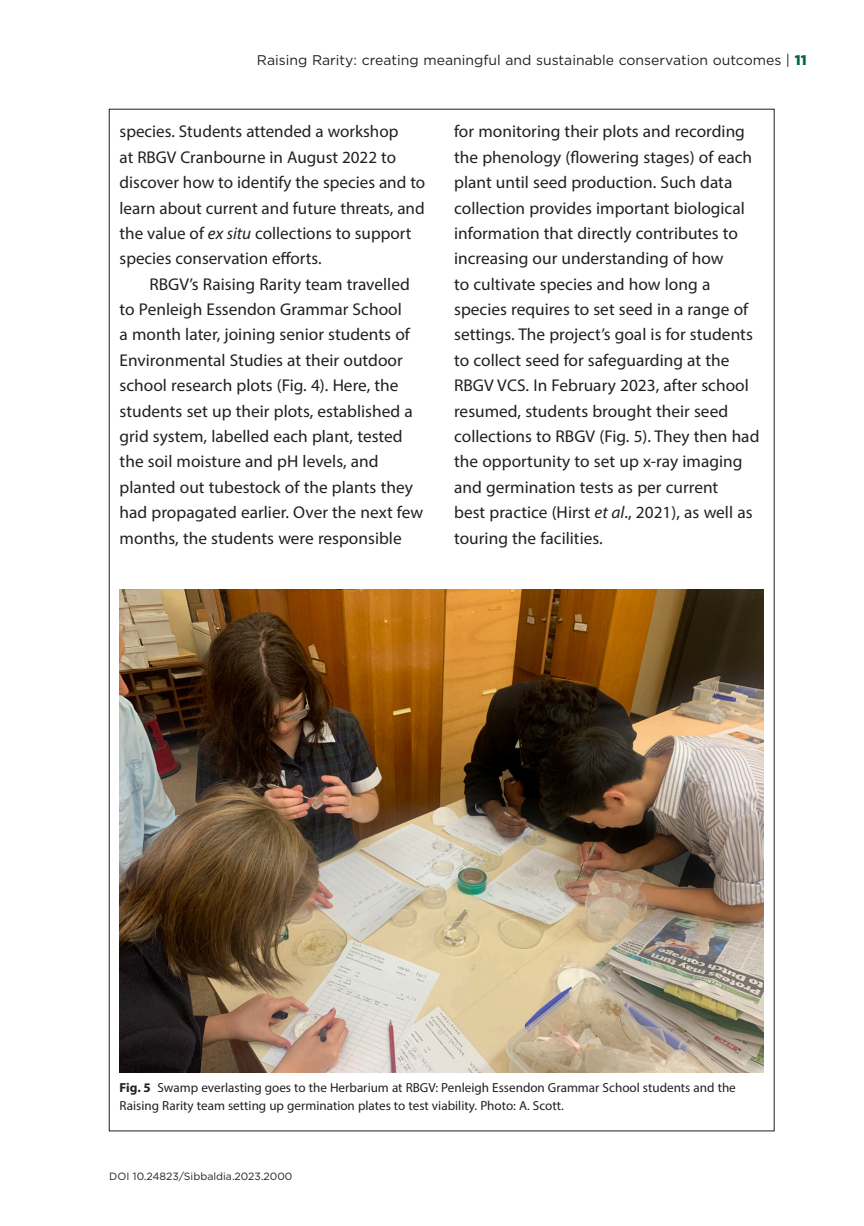
<style>
.page{position:relative;width:864px;height:1226px;background:#fff}
.page>*{position:absolute;margin:0;border:0;box-sizing:border-box;transform-origin:0 0}
.text_indent{font:17.15px/25.4px "Myriad Pro";color:#231f20}
.t1{font:14px "Gotham";color:#231f20}
.captions{font:13.12px/17.5px "Myriad Pro";color:#231f20}
.t2{font:10.5px "Gotham";color:#231f20}
.s1{font-weight:900;color:#01674d}
.s2{font-style:italic}
.s3{font-weight:700}
</style>
<div class="page">
<img style="left:119px;top:589px;width:644px;height:483px">
<p class="t1" style="left:257px;top:51px;width:551px">Raising Rarity: creating meaningful and sustainable conservation outcomes | <span class="s1">11</span></p>
<p class="text_indent" style="left:119px;top:119px;width:307px">species. Students attended a workshop<br>at RBGV Cranbourne in August 2022 to discover how to identify the species and to learn about current and future threats, and the value of <span class="s2">ex situ</span> collections to support species conservation efforts.</p>
<p class="text_indent" style="left:119px;top:271px;width:305px;text-indent:30px">RBGV’s Raising Rarity team travelled to Penleigh Essendon Grammar School<br>a month later, joining senior students of Environmental Studies at their outdoor school research plots (Fig. 4). Here, the students set up their plots, established a grid system, labelled each plant, tested the soil moisture and pH levels, and planted out tubestock of the plants they had propagated earlier. Over the next few months, the students were responsible</p>
<p class="text_indent" style="left:454px;top:119px;width:307px">for monitoring their plots and recording the phenology (flowering stages) of each plant until seed production. Such data collection provides important biological information that directly contributes to increasing our understanding of how<br>to cultivate species and how long a species requires to set seed in a range of settings. The project’s goal is for students to collect seed for safeguarding at the RBGV VCS. In February 2023, after school resumed, students brought their seed collections to RBGV (Fig. 5). They then had the opportunity to set up x-ray imaging and germination tests as per current<br>best practice (Hirst <span class="s2">et al</span>., 2021), as well as touring the facilities.</p>
<p class="captions" style="left:119px;top:1078px;width:617px"><span class="s3">Fig. 5</span> Swamp everlasting goes to the Herbarium at RBGV: Penleigh Essendon Grammar School students and the<br>Raising Rarity team setting up germination plates to test viability. Photo: A. Scott.</p>
<p class="t2" style="left:109px;top:1169px;width:185px">DOI 10.24823/Sibbaldia.2023.2000</p>
</div>
